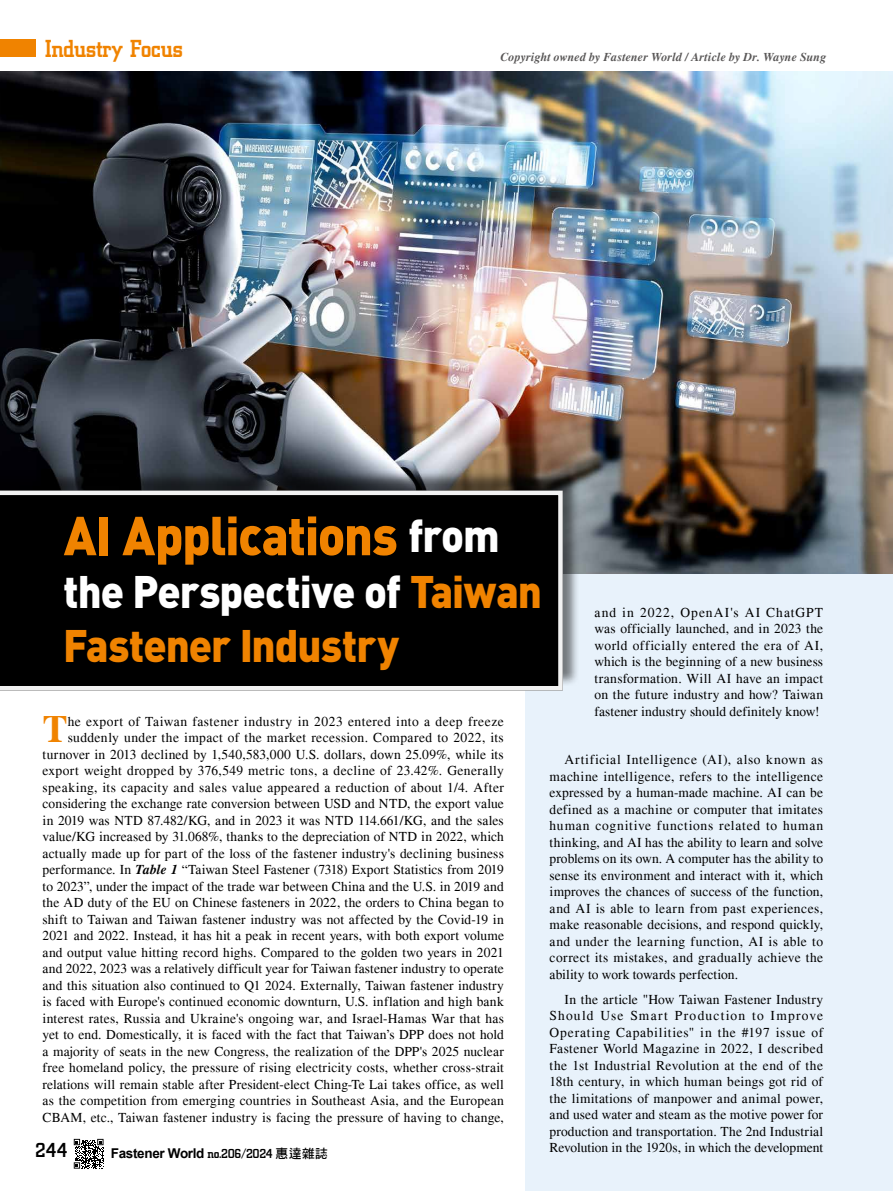
<style>
.page{position:relative;width:893px;height:1191px;background:#fff}
.page>*{position:absolute;margin:0;border:0;box-sizing:border-box;transform-origin:0 0}
.t1{font:900 54px "DIN";letter-spacing:-.025em;color:#f08300;scale:.93 1}
.t2{font:900 45px/54px "DIN";letter-spacing:-.025em;color:#f08300;scale:.93 1}
.t3{font:700 37.8px "Times";color:#f08300}
.t4{font:500 25.5px "City D";letter-spacing:-.025em;color:#f08300}
.t5{font:500 21px "City D";color:#000}
.t6{font:13.5px/16.5px "Times";letter-spacing:.01em;color:#000;text-align:justify}
.t7{font:700 13.5px "Arial";letter-spacing:-.025em;color:#000}
.t8{font:italic 700 12px "Times";letter-spacing:.01em;color:#595757}
.s1{font-size:45px;color:#fff}
.s2{color:#fff}
.s3{font-weight:700;font-style:italic}
.s4{font-family:"City D";font-weight:500}
.s5{font-family:"DF Hei Std W7";font-weight:400;font-size:12.75px}
</style>
<div class="page">
<div style="left:0;top:40px;width:36px;height:17px;background:#f08300"></div>
<svg style="left:74px;top:1138px;width:30px;height:30px"></svg>
<div style="left:526px;top:553px;width:367px;height:638px;background:#e8f2fb"></div>
<img style="left:0;top:71px;width:893px;height:502px">
<div style="left:0;top:470px;width:580px;height:216px;background:#000;opacity:.5"></div>
<div style="left:0;top:490px;width:563px;height:200px;background:#000"></div>
<h3 class="t4" style="left:45px;top:35px;width:140px">Industry Focus</h3>
<p class="t8" style="left:500px;top:50px;width:327px">Copyright owned by Fastener World / Article by Dr. Wayne Sung</p>
<h1 class="t1" style="left:64px;top:499px;width:470px">AI Applications <span class="s1">from</span></h1>
<h2 class="t2" style="left:63px;top:562px;width:516px"><span class="s2">the Perspective of</span> Taiwan<br>Fastener Industry</h2>
<h3 class="t3" style="left:43px;top:706px;width:27px">T</h3>
<p class="t6" style="left:43px;top:713px;width:463px;text-align:right">he export of Taiwan fastener industry in 2023 entered into a deep freeze suddenly under the impact of the market recession. Compared to 2022, its turnover in 2013 declined by 1,540,583,000 U.S. dollars, down 25.09%, while its export weight dropped by 376,549 metric tons, a decline of 23.42%. Generally speaking, its capacity and sales value appeared a reduction of about 1/4. After considering the exchange rate conversion between USD and NTD, the export value in 2019 was NTD 87.482/KG, and in 2023 it was NTD 114.661/KG, and the sales value/KG increased by 31.068%, thanks to the depreciation of NTD in 2022, which actually made up for part of the loss of the fastener industry's declining business performance. In <span class="s3">Table 1</span> “Taiwan Steel Fastener (7318) Export Statistics from 2019 to 2023”, under the impact of the trade war between China and the U.S. in 2019 and the AD duty of the EU on Chinese fasteners in 2022, the orders to China began to shift to Taiwan and Taiwan fastener industry was not affected by the Covid-19 in 2021 and 2022. Instead, it has hit a peak in recent years, with both export volume and output value hitting record highs. Compared to the golden two years in 2021 and 2022, 2023 was a relatively difficult year for Taiwan fastener industry to operate and this situation also continued to Q1 2024. Externally, Taiwan fastener industry is faced with Europe's continued economic downturn, U.S. inflation and high bank interest rates, Russia and Ukraine's ongoing war, and Israel-Hamas War that has yet to end. Domestically, it is faced with the fact that Taiwan’s DPP does not hold a majority of seats in the new Congress, the realization of the DPP's 2025 nuclear free homeland policy, the pressure of rising electricity costs, whether cross-strait relations will remain stable after President-elect Ching-Te Lai takes office, as well as the competition from emerging countries in Southeast Asia, and the European CBAM, etc., Taiwan fastener industry is facing the pressure of having to change,</p>
<h3 class="t5" style="left:35px;top:1138px;width:34px">244</h3>
<p class="t7" style="left:111px;top:1144px;width:219px">Fastener World <span class="s4">no.206/2024</span> <span class="s5">惠達雜誌</span></p>
<p class="t6" style="left:595px;top:604px;width:230px">and in 2022, OpenAI's AI ChatGPT was officially launched, and in 2023 the world officially entered the era of AI, which is the beginning of a new business transformation. Will AI have an impact on the future industry and how? Taiwan fastener industry should definitely know!</p>
<p class="t6" style="left:550px;top:751px;width:275px;text-indent:15px">Artificial Intelligence (AI), also known as machine intelligence, refers to the intelligence expressed by a human-made machine. AI can be defined as a machine or computer that imitates human cognitive functions related to human thinking, and AI has the ability to learn and solve problems on its own. A computer has the ability to sense its environment and interact with it, which improves the chances of success of the function, and AI is able to learn from past experiences, make reasonable decisions, and respond quickly, and under the learning function, AI is able to correct its mistakes, and gradually achieve the ability to work towards perfection.</p>
<p class="t6" style="left:550px;top:990px;width:275px;text-indent:15px">In the article "How Taiwan Fastener Industry Should Use Smart Production to Improve Operating Capabilities" in the #197 issue of Fastener World Magazine in 2022, I described the 1st Industrial Revolution at the end of the 18th century, in which human beings got rid of the limitations of manpower and animal power, and used water and steam as the motive power for production and transportation. The 2nd Industrial Revolution in the 1920s, in which the development</p>
</div>
